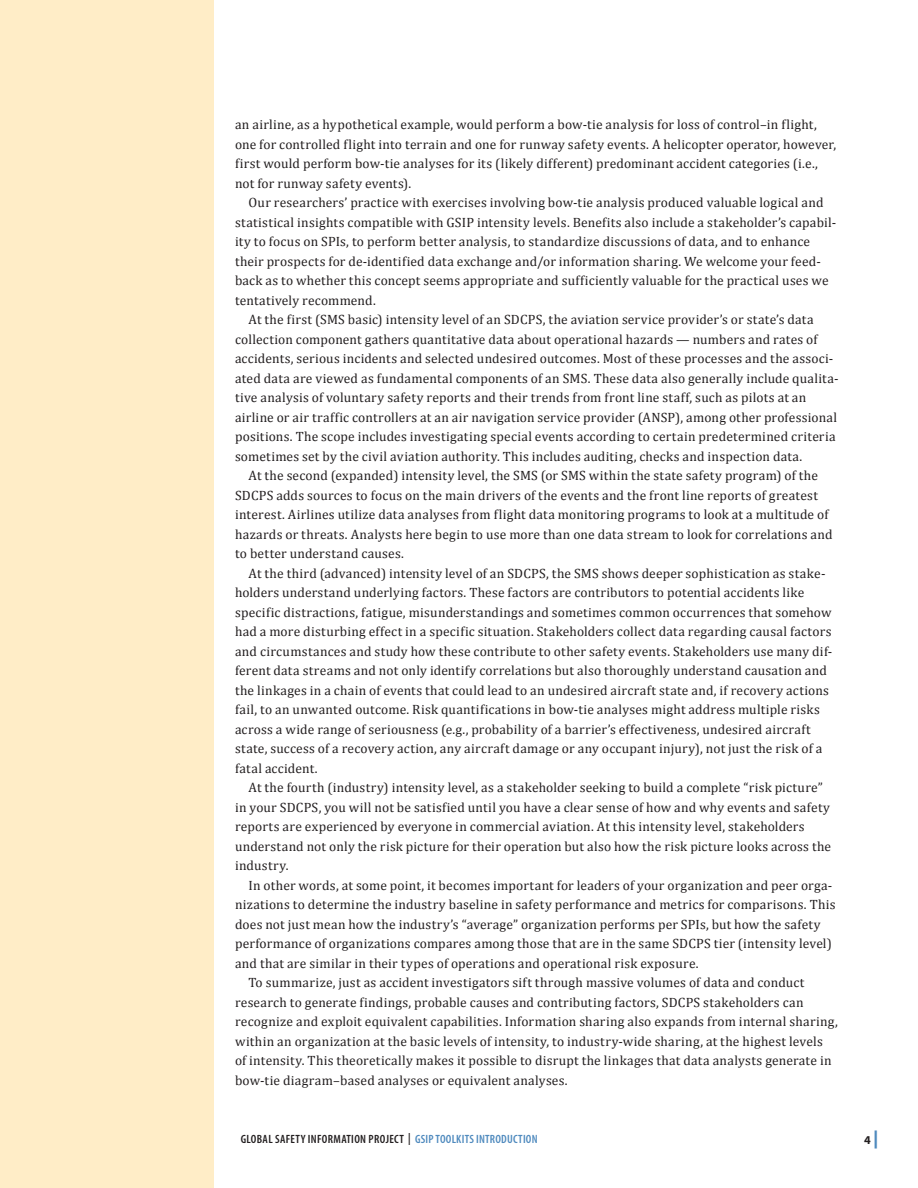
<style>
.page{position:relative;width:918px;height:1188px;background:#fff}
.page>*{position:absolute;margin:0;border:0;box-sizing:border-box;transform-origin:0 0}
.t1{font:13.5px/19.5px "Cambria";letter-spacing:.015em;color:#231f20}
.t2{font:600 condensed 12px "Myriad Pro";letter-spacing:.025em;color:#231f20}
.t3{font:700 12px "Myriad Pro";color:#231f20}
.s1{color:#4f8abe}
.s2{font-weight:900;font-size:18px;color:#4f8abe}
</style>
<div class="page">
<div style="left:0;top:0;width:214px;height:1188px;background:#ffedc7"></div>
<p class="t1" style="left:235px;top:115px;width:603px">an airline, as a hypothetical example, would perform a bow-tie analysis for loss of control–in flight, one for controlled flight into terrain and one for runway safety events. A helicopter operator, however, first would perform bow-tie analyses for its (likely different) predominant accident categories (i.e., not for runway safety events).</p>
<p class="t1" style="left:249px;top:193px;width:577px">Our researchers’ practice with exercises involving bow-tie analysis produced valuable logical and</p>
<p class="t1" style="left:235px;top:212px;width:603px">statistical insights compatible with GSIP intensity levels. Benefits also include a stakeholder’s capabil-</p>
<p class="t1" style="left:235px;top:232px;width:577px">ity to focus on SPIs, to perform better analysis, to standardize discussions of data, and to enhance</p>
<p class="t1" style="left:235px;top:251px;width:587px">their prospects for de-identified data exchange and/or information sharing. We welcome your feed-</p>
<p class="t1" style="left:235px;top:271px;width:595px">back as to whether this concept seems appropriate and sufficiently valuable for the practical uses we</p>
<p class="t1" style="left:235px;top:290px;width:142px">tentatively recommend.</p>
<p class="t1" style="left:249px;top:310px;width:567px">At the first (SMS basic) intensity level of an SDCPS, the aviation service provider’s or state’s data</p>
<p class="t1" style="left:235px;top:329px;width:584px">collection component gathers quantitative data about operational hazards — numbers and rates of</p>
<p class="t1" style="left:235px;top:349px;width:600px">accidents, serious incidents and selected undesired outcomes. Most of these processes and the associ-</p>
<p class="t1" style="left:235px;top:368px;width:605px">ated data are viewed as fundamental components of an SMS. These data also generally include qualita-</p>
<p class="t1" style="left:235px;top:388px;width:573px">tive analysis of voluntary safety reports and their trends from front line staff, such as pilots at an</p>
<p class="t1" style="left:235px;top:407px;width:604px">airline or air traffic controllers at an air navigation service provider (ANSP), among other professional</p>
<p class="t1" style="left:235px;top:427px;width:602px">positions. The scope includes investigating special events according to certain predetermined criteria</p>
<p class="t1" style="left:235px;top:446px;width:569px">sometimes set by the civil aviation authority. This includes auditing, checks and inspection data.</p>
<p class="t1" style="left:249px;top:466px;width:571px">At the second (expanded) intensity level, the SMS (or SMS within the state safety program) of the</p>
<p class="t1" style="left:235px;top:485px;width:584px">SDCPS adds sources to focus on the main drivers of the events and the front line reports of greatest</p>
<p class="t1" style="left:235px;top:505px;width:595px">interest. Airlines utilize data analyses from flight data monitoring programs to look at a multitude of</p>
<p class="t1" style="left:235px;top:524px;width:599px">hazards or threats. Analysts here begin to use more than one data stream to look for correlations and</p>
<p class="t1" style="left:235px;top:544px;width:170px">to better understand causes.</p>
<p class="t1" style="left:249px;top:563px;width:578px">At the third (advanced) intensity level of an SDCPS, the SMS shows deeper sophistication as stake-</p>
<p class="t1" style="left:235px;top:583px;width:571px">holders understand underlying factors. These factors are contributors to potential accidents like</p>
<p class="t1" style="left:235px;top:602px;width:598px">specific distractions, fatigue, misunderstandings and sometimes common occurrences that somehow</p>
<p class="t1" style="left:235px;top:622px;width:598px">had a more disturbing effect in a specific situation. Stakeholders collect data regarding causal factors</p>
<p class="t1" style="left:235px;top:641px;width:599px">and circumstances and study how these contribute to other safety events. Stakeholders use many dif-</p>
<p class="t1" style="left:235px;top:661px;width:593px">ferent data streams and not only identify correlations but also thoroughly understand causation and</p>
<p class="t1" style="left:235px;top:680px;width:596px">the linkages in a chain of events that could lead to an undesired aircraft state and, if recovery actions</p>
<p class="t1" style="left:235px;top:700px;width:586px">fail, to an unwanted outcome. Risk quantifications in bow-tie analyses might address multiple risks</p>
<p class="t1" style="left:235px;top:719px;width:577px">across a wide range of seriousness (e.g., probability of a barrier’s effectiveness, undesired aircraft</p>
<p class="t1" style="left:235px;top:739px;width:589px">state, success of a recovery action, any aircraft damage or any occupant injury), not just the risk of a</p>
<p class="t1" style="left:235px;top:758px;width:84px">fatal accident.</p>
<p class="t1" style="left:249px;top:778px;width:576px">At the fourth (industry) intensity level, as a stakeholder seeking to build a complete “risk picture”</p>
<p class="t1" style="left:235px;top:797px;width:597px">in your SDCPS, you will not be satisfied until you have a clear sense of how and why events and safety</p>
<p class="t1" style="left:235px;top:817px;width:571px">reports are experienced by everyone in commercial aviation. At this intensity level, stakeholders</p>
<p class="t1" style="left:235px;top:836px;width:598px">understand not only the risk picture for their operation but also how the risk picture looks across the</p>
<p class="t1" style="left:235px;top:856px;width:55px">industry.</p>
<p class="t1" style="left:249px;top:875px;width:585px">In other words, at some point, it becomes important for leaders of your organization and peer orga-</p>
<p class="t1" style="left:235px;top:895px;width:602px">nizations to determine the industry baseline in safety performance and metrics for comparisons. This</p>
<p class="t1" style="left:235px;top:914px;width:587px">does not just mean how the industry’s “average” organization performs per SPIs, but how the safety</p>
<p class="t1" style="left:235px;top:934px;width:598px">performance of organizations compares among those that are in the same SDCPS tier (intensity level)</p>
<p class="t1" style="left:235px;top:953px;width:465px">and that are similar in their types of operations and operational risk exposure.</p>
<p class="t1" style="left:249px;top:973px;width:557px">To summarize, just as accident investigators sift through massive volumes of data and conduct</p>
<p class="t1" style="left:235px;top:992px;width:570px">research to generate findings, probable causes and contributing factors, SDCPS stakeholders can</p>
<p class="t1" style="left:235px;top:1012px;width:605px">recognize and exploit equivalent capabilities. Information sharing also expands from internal sharing,</p>
<p class="t1" style="left:235px;top:1031px;width:589px">within an organization at the basic levels of intensity, to industry-wide sharing, at the highest levels</p>
<p class="t1" style="left:235px;top:1051px;width:598px">of intensity. This theoretically makes it possible to disrupt the linkages that data analysts generate in</p>
<p class="t1" style="left:235px;top:1070px;width:334px">bow-tie diagram–based analyses or equivalent analyses.</p>
<p class="t2" style="left:241px;top:1132px;width:298px">GLOBAL SAFETY INFORMATION PROJECT | <span class="s1">GSIP TOOLKITS INTRODUCTION</span></p>
<p class="t3" style="left:864px;top:1132px;width:16px">4<span class="s2">|</span></p>
</div>
